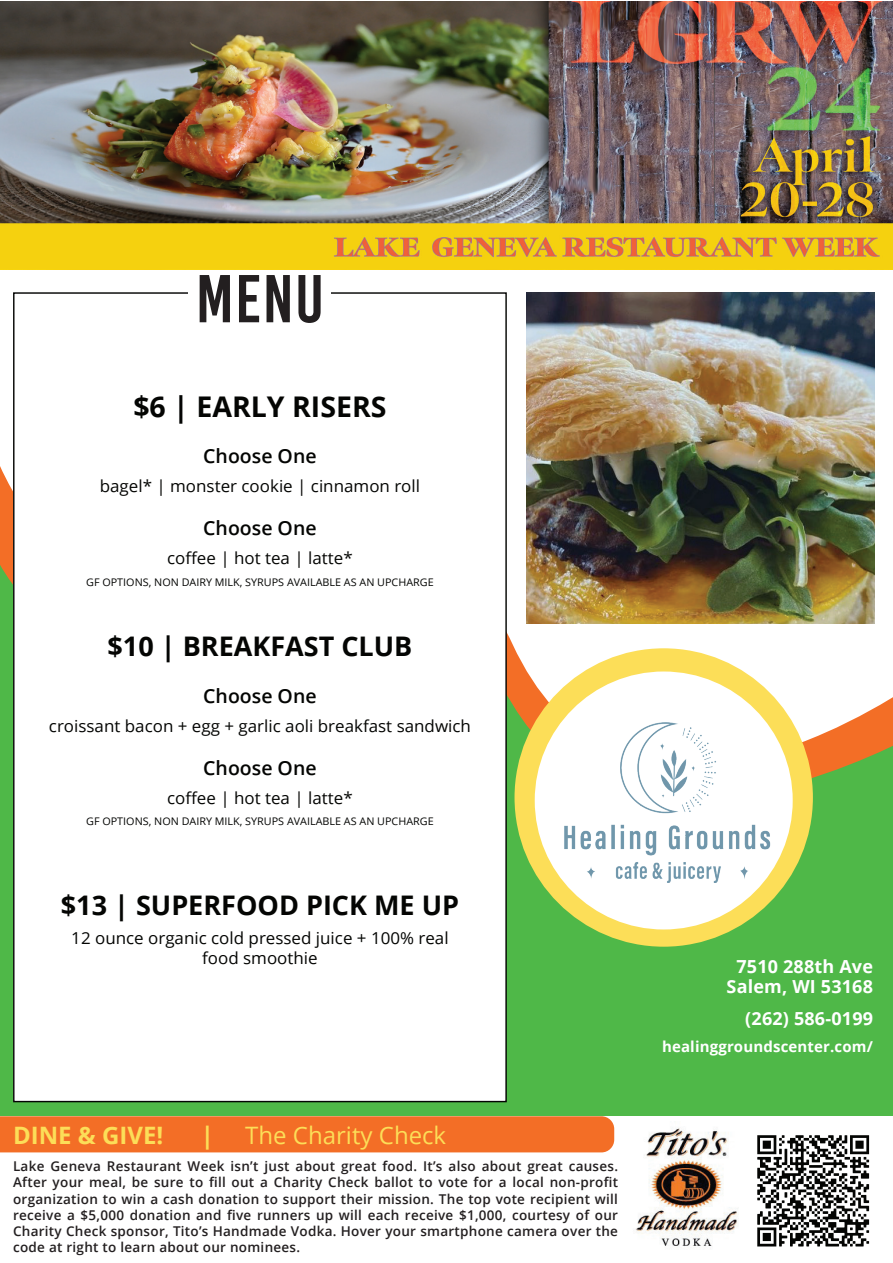
<style>
.page{position:relative;width:893px;height:1263px;background:#fff}
.page>*{position:absolute;margin:0;border:0;box-sizing:border-box;transform-origin:0 0}
.t1{font:67.5px "Bebas Kai";color:#231f20}
.t2{font:700 28.5px "Open Sans";color:#040503}
.t3{font:700 27px "Open Sans";color:#040503}
.t4{font:24px "Open Sans";color:#fcde58}
.t5{font:700 24px "Open Sans";color:#fcde58}
.t6{font:600 19.5px "Open Sans";color:#040503}
.t7{font:700 18px/19.5px "Open Sans";letter-spacing:.01em;color:#fff;text-align:center}
.t8{font:16.5px/19.8px "Open Sans";color:#040503;text-align:center}
.t9{font:700 15px "Open Sans";letter-spacing:.01em;color:#fff}
.t10{font:600 13.5px/16.2px "Open Sans";letter-spacing:.02em;color:#231f20;text-align:justify}
.t11{font:10.5px "Open Sans";color:#040503}
</style>
<div class="page">
<svg style="left:0;top:494px;width:893px;height:622px;fill:#4fb848"></svg>
<div style="left:514px;top:648px;width:299px;height:299px;background:#fcde58;border-radius:50%"></div>
<div style="left:535px;top:671px;width:258px;height:258px;background:#fff;border-radius:50%"></div>
<div style="left:0;top:1116px;width:614px;height:36px;background:#f36e26"></div>
<div style="left:14px;top:293px;width:492px;height:808px;background:#fff"></div>
<img style="left:563px;top:722px;width:209px;height:160px">
<img style="left:0;top:1px;width:893px;height:268px">
<img style="left:635px;top:1128px;width:103px;height:119px">
<img style="left:757px;top:1135px;width:113px;height:112px">
<img style="left:527px;top:292px;width:347px;height:332px">
<h1 class="t1" style="left:196px;top:263px;width:130px">MENU</h1>
<h2 class="t2" style="left:133px;top:386px;width:255px">$6 | EARLY RISERS</h2>
<h3 class="t6" style="left:203px;top:443px;width:115px">Choose One</h3>
<p class="t8" style="left:100px;top:476px;width:322px">bagel* | monster cookie | cinnamon roll</p>
<h3 class="t6" style="left:203px;top:515px;width:115px">Choose One</h3>
<p class="t8" style="left:167px;top:548px;width:187px">coffee | hot tea | latte*</p>
<p class="t11" style="left:86px;top:575px;width:349px">GF OPTIONS, NON DAIRY MILK, SYRUPS AVAILABLE AS AN UPCHARGE</p>
<h3 class="t3" style="left:108px;top:627px;width:306px">$10 | BREAKFAST CLUB</h3>
<h3 class="t6" style="left:203px;top:682px;width:115px">Choose One</h3>
<p class="t8" style="left:49px;top:715px;width:423px">croissant bacon + egg + garlic aoli breakfast sandwich</p>
<h3 class="t6" style="left:203px;top:754px;width:115px">Choose One</h3>
<p class="t8" style="left:167px;top:787px;width:187px">coffee | hot tea | latte*</p>
<p class="t11" style="left:86px;top:814px;width:349px">GF OPTIONS, NON DAIRY MILK, SYRUPS AVAILABLE AS AN UPCHARGE</p>
<h3 class="t3" style="left:61px;top:886px;width:400px">$13 | SUPERFOOD PICK ME UP</h3>
<p class="t8" style="left:71px;top:928px;width:379px">12 ounce organic cold pressed juice + 100% real food smoothie</p>
<h3 class="t5" style="left:13px;top:1118px;width:152px">DINE &amp; GIVE!</h3>
<h3 class="t5" style="left:201px;top:1118px;width:15px">|</h3>
<h3 class="t4" style="left:245px;top:1118px;width:202px">The Charity Check</h3>
<p class="t10" style="left:13px;top:1158px;width:606px">Lake Geneva Restaurant Week isn’t just about great food. It’s also about great causes.<br>After your meal, be sure to fill out a Charity Check ballot to vote for a local non-profit organization to win a cash donation to support their mission. The top vote recipient will receive a $5,000 donation and five runners up will each receive $1,000, courtesy of our Charity Check sponsor, Tito’s Handmade Vodka. Hover your smartphone camera over the code at right to learn about our nominees.</p>
<h3 class="t7" style="left:727px;top:956px;width:148px">7510 288th Ave<br>Salem, WI 53168</h3>
<h3 class="t7" style="left:745px;top:1008px;width:129px">(262) 586-0199</h3>
<p class="t9" style="left:662px;top:1036px;width:212px">healinggroundscenter.com/</p>
</div>
